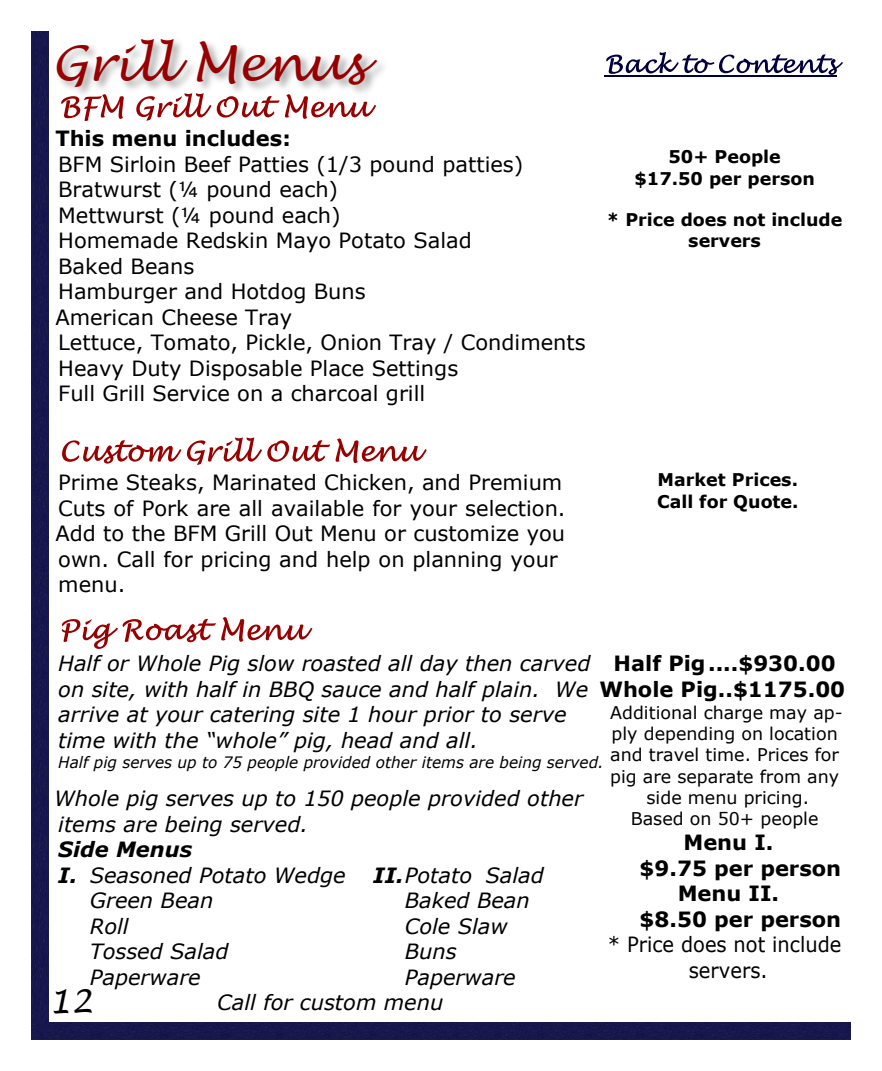
<style>
.page{position:relative;width:882px;height:1071px;background:#fff}
.page>*{position:absolute;margin:0;border:0;box-sizing:border-box;transform-origin:0 0}
.t1{font:italic 49px "Lucida Handwriting";color:#960000}
.t2{font:italic 32.73px "Lucida Handwriting";color:#000}
.t3{font:21px/25.6px "Verdana";color:#000}
.t4{font:italic 21px/25.6px "Verdana";color:#000}
.t5{font:700 21px/25.6px "Verdana";color:#000;text-align:center}
.t6{font:21px/25.6px "Verdana";color:#000;text-align:center;scale:.93 1}
.t7{font:17.5px/21.3px "Verdana";color:#000;text-align:center}
.t8{font:700 17.5px/21.3px "Verdana";color:#000;text-align:center}
.t9{font:italic 15.75px "Verdana";color:#000}
.s1{font-weight:700}
</style>
<div class="page">
<div style="left:31px;top:31px;width:17px;height:1008px;background:#17174d"></div>
<div style="left:32px;top:1022px;width:818px;height:17px;background:#17174d"></div>
<svg style="left:606px;top:52px;width:237px;height:23px"></svg>
<hr style="left:604px;top:75px;width:232px;height:1px;background:#00003c">
<img style="left:46px;top:31px;width:338px;height:84px">
<svg style="left:61px;top:94px;width:63px;height:27px"></svg>
<svg style="left:136px;top:93px;width:75px;height:28px"></svg>
<svg style="left:217px;top:94px;width:159px;height:25px"></svg>
<svg style="left:62px;top:440px;width:119px;height:24px"></svg>
<svg style="left:187px;top:437px;width:143px;height:28px"></svg>
<svg style="left:336px;top:438px;width:91px;height:25px"></svg>
<svg style="left:62px;top:617px;width:250px;height:32px"></svg>
<h1 class="t1" style="left:52px;top:39px;width:314px">Grill Menus</h1>
<p class="t5" style="left:55px;top:127px;width:237px">This menu includes:</p>
<p class="t3" style="left:55px;top:153px;width:532px">BFM Sirloin Beef Patties (1/3 pound patties)<br>Bratwurst (¼ pound each)<br>Mettwurst (¼ pound each)<br>Homemade Redskin Mayo Potato Salad<br>Baked Beans<br>Hamburger and Hotdog Buns<br>American Cheese Tray<br>Lettuce, Tomato, Pickle, Onion Tray / Condiments<br>Heavy Duty Disposable Place Settings<br>Full Grill Service on a charcoal grill</p>
<p class="t8" style="left:634px;top:148px;width:182px">50+ People $17.50 per person</p>
<p class="t8" style="left:607px;top:210px;width:237px">* Price does not include servers</p>
<p class="t3" style="left:55px;top:472px;width:512px">Prime Steaks, Marinated Chicken, and Premium Cuts of Pork are all available for your selection.<br>Add to the BFM Grill Out Menu or customize you own. Call for pricing and help on planning your menu.</p>
<p class="t8" style="left:657px;top:471px;width:143px;text-align:left">Market Prices.<br>Call for Quote.</p>
<p class="t5" style="left:599px;top:653px;width:247px">Half Pig ....$930.00<br>Whole Pig..$1175.00</p>
<p class="t7" style="left:610px;top:703px;width:234px">Additional charge may ap&shy;ply depending on location and travel time. Prices for pig are separate from any side menu pricing.<br>Based on 50+ people</p>
<p class="t5" style="left:683px;top:831px;width:91px">Menu I.</p>
<p class="t5" style="left:640px;top:857px;width:203px">$9.75 per person</p>
<p class="t5" style="left:678px;top:883px;width:103px">Menu II.</p>
<p class="t5" style="left:640px;top:908px;width:203px">$8.50 per person</p>
<p class="t6" style="left:608px;top:934px;width:253px">* Price does not include servers.</p>
<p class="t4" style="left:58px;top:653px;width:534px">Half or Whole Pig slow roasted all day then carved on site, with half in BBQ sauce and half plain. We arrive at your catering site 1 hour prior to serve time with the “whole” pig, head and all.</p>
<p class="t9" style="left:58px;top:756px;width:547px">Half pig serves up to 75 people provided other items are being served.</p>
<p class="t4" style="left:54px;top:787px;width:530px">Whole pig serves up to 150 people provided other items are being served.</p>
<p class="t4" style="left:58px;top:838px;width:289px"><span class="s1">Side Menus<br>I.</span> Seasoned Potato Wedge</p>
<p class="t4" style="left:373px;top:864px;width:172px"><span class="s1">II.</span>Potato Salad</p>
<p class="t4" style="left:90px;top:889px;width:125px">Green Bean</p>
<p class="t4" style="left:405px;top:889px;width:127px">Baked Bean</p>
<p class="t4" style="left:90px;top:915px;width:40px">Roll</p>
<p class="t4" style="left:405px;top:915px;width:104px">Cole Slaw</p>
<p class="t4" style="left:90px;top:941px;width:140px">Tossed Salad</p>
<p class="t4" style="left:405px;top:941px;width:53px">Buns</p>
<p class="t4" style="left:90px;top:966px;width:113px">Paperware</p>
<p class="t4" style="left:217px;top:966px;width:300px;text-indent:188px">Paperware<br>Call for custom menu</p>
<h2 class="t2" style="left:49px;top:985px;width:46px">12</h2>
</div>
